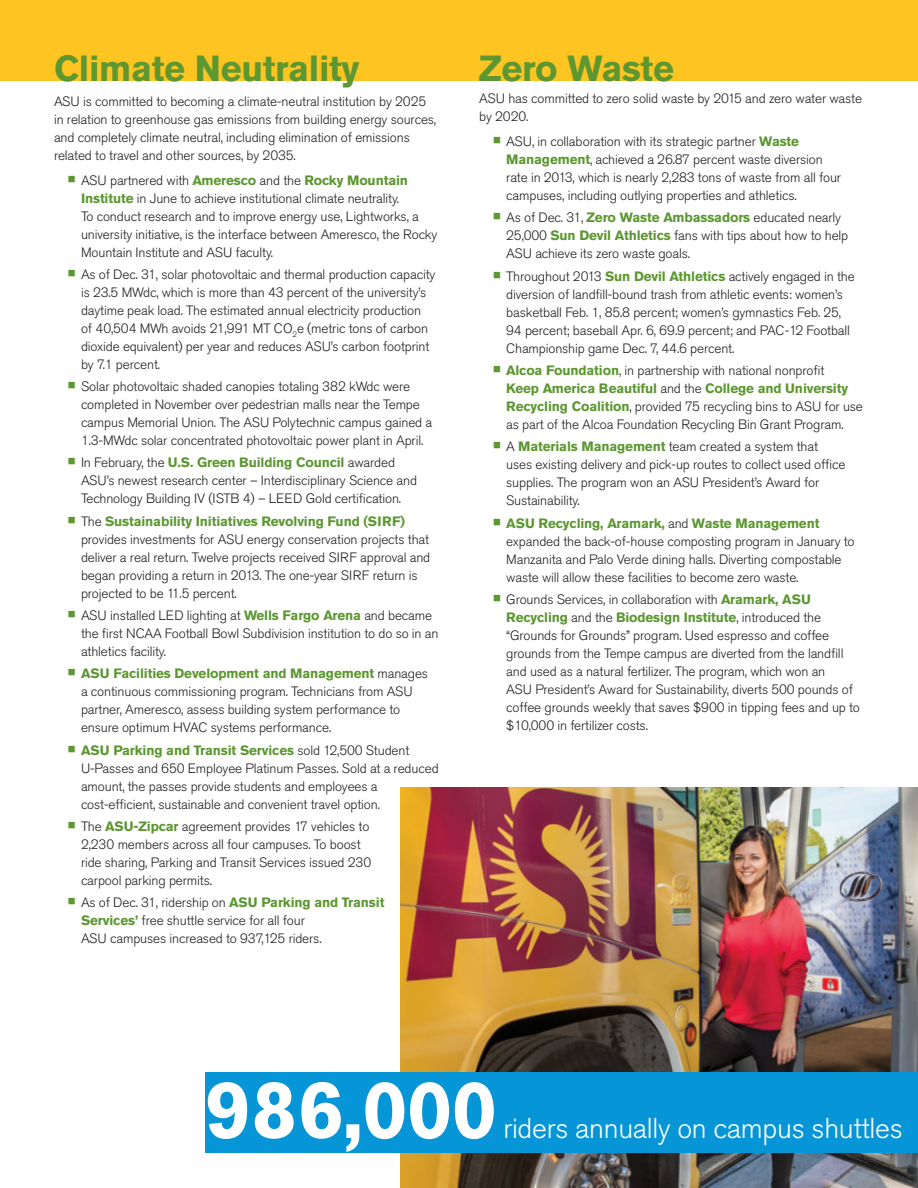
<style>
.page{position:relative;width:918px;height:1188px;background:#fff}
.page>*{position:absolute;margin:0;border:0;box-sizing:border-box;transform-origin:0 0}
.t1{font:700 81px "Akzidenz Grotesk Pro";color:#fff}
.Subheading{font:700 36px "Akzidenz Grotesk Pro";letter-spacing:-.01em;color:#5c9731}
.bullet_text{font:700 36px "Akzidenz Grotesk Pro";letter-spacing:-.01em;color:#5c9731}
.t2{font:300 28.5px "Akzidenz Grotesk Pro";letter-spacing:-.01em;color:#fff}
.bullet_text-2{font:300 13.5px/18px "Akzidenz Grotesk Pro";letter-spacing:-.01em;color:#231f20}
.s1{font-weight:700;font-size:25.5px;color:#5c9731}
.s2{font-weight:700;color:#5c9731}
</style>
<div class="page">
<div style="left:0;top:0;width:918px;height:81px;background:#fec422"></div>
<img style="left:401px;top:787px;width:517px;height:401px">
<div style="left:205px;top:1072px;width:713px;height:81px;background:#0696d7"></div>
<p class="Subheading" style="left:54px;top:45px;width:307px">Climate Neutrality</p>
<p class="bullet_text-2" style="left:54px;top:92px;width:384px">ASU is committed to becoming a climate-neutral institution by 2025 in relation to greenhouse gas emissions from building energy sources, and completely climate neutral, including elimination of emissions related to travel and other sources, by 2035.</p>
<p class="bullet_text-2" style="left:81px;top:171px;width:358px;text-indent:-14px"><span class="s1">•</span> ASU partnered with <span class="s2">Ameresco</span> and the <span class="s2">Rocky Mountain Institute</span> in June to achieve institutional climate neutrality.<br>To conduct research and to improve energy use, Lightworks, a university initiative, is the interface between Ameresco, the Rocky Mountain Institute and ASU faculty.</p>
<p class="bullet_text-2" style="left:81px;top:265px;width:356px;text-indent:-14px"><span class="s1">•</span> As of Dec. 31, solar photovoltaic and thermal production capacity is 23.5 MWdc, which is more than 43 percent of the university’s daytime peak load. The estimated annual electricity production of 40,504 MWh avoids 21,991 MT CO<sub>2</sub>e (metric tons of carbon dioxide equivalent) per year and reduces ASU’s carbon footprint by 7.1 percent.</p>
<p class="bullet_text-2" style="left:81px;top:377px;width:353px;text-indent:-14px"><span class="s1">•</span> Solar photovoltaic shaded canopies totaling 382 kWdc were completed in November over pedestrian malls near the Tempe campus Memorial Union. The ASU Polytechnic campus gained a 1.3-MWdc solar concentrated photovoltaic power plant in April.</p>
<p class="bullet_text-2" style="left:81px;top:454px;width:338px;text-indent:-14px"><span class="s1">•</span> In February, the <span class="s2">U.S. Green Building Council</span> awarded<br>ASU’s newest research center – Interdisciplinary Science and<br>Technology Building IV (ISTB 4) – LEED Gold certification.</p>
<p class="bullet_text-2" style="left:81px;top:512px;width:351px;text-indent:-14px"><span class="s1">•</span> The <span class="s2">Sustainability Initiatives Revolving Fund (SIRF) </span>provides investments for ASU energy conservation projects that deliver a real return. Twelve projects received SIRF approval and began providing a return in 2013. The one-year SIRF return is projected to be 11.5 percent.</p>
<p class="bullet_text-2" style="left:81px;top:606px;width:359px;text-indent:-14px"><span class="s1">•</span> ASU installed LED lighting at <span class="s2">Wells Fargo Arena</span> and became the first NCAA Football Bowl Subdivision institution to do so in an athletics facility.</p>
<p class="bullet_text-2" style="left:81px;top:665px;width:349px;text-indent:-14px"><span class="s1">•</span> <span class="s2">ASU Facilities Development and Management</span> manages a continuous commissioning program. Technicians from ASU partner, Ameresco, assess building system performance to ensure optimum HVAC systems performance.</p>
<p class="bullet_text-2" style="left:81px;top:741px;width:359px;text-indent:-14px"><span class="s1">•</span> <span class="s2">ASU Parking and Transit Services</span> sold 12,500 Student U-Passes and 650 Employee Platinum Passes. Sold at a reduced amount, the passes provide students and employees a cost-efficient, sustainable and convenient travel option.</p>
<p class="bullet_text-2" style="left:81px;top:817px;width:292px;text-indent:-14px"><span class="s1">•</span> The <span class="s2">ASU-Zipcar</span> agreement provides 17 vehicles to 2,230 members across all four campuses. To boost ride sharing, Parking and Transit Services issued 230 carpool parking permits.</p>
<p class="bullet_text-2" style="left:81px;top:894px;width:305px;text-indent:-14px"><span class="s1">•</span> As of Dec. 31, ridership on <span class="s2">ASU Parking and Transit<br>Services’</span> free shuttle service for all four<br>ASU campuses increased to 937,125 riders.</p>
<p class="bullet_text" style="left:479px;top:45px;width:196px">Zero Waste</p>
<p class="bullet_text-2" style="left:479px;top:90px;width:384px">ASU has committed to zero solid waste by 2015 and zero water waste by 2020.</p>
<p class="bullet_text-2" style="left:506px;top:132px;width:336px;text-indent:-14px"><span class="s1">•</span> ASU, in collaboration with its strategic partner <span class="s2">Waste Management</span>, achieved a 26.87 percent waste diversion rate in 2013, which is nearly 2,283 tons of waste from all four campuses, including outlying properties and athletics.</p>
<p class="bullet_text-2" style="left:506px;top:209px;width:344px;text-indent:-14px"><span class="s1">•</span> As of Dec. 31, <span class="s2">Zero Waste Ambassadors</span> educated nearly<br>25,000 <span class="s2">Sun Devil Athletics</span> fans with tips about how to help<br>ASU achieve its zero waste goals.</p>
<p class="bullet_text-2" style="left:506px;top:267px;width:350px;text-indent:-14px"><span class="s1">•</span> Throughout 2013 <span class="s2">Sun Devil Athletics</span> actively engaged in the diversion of landfill-bound trash from athletic events: women’s basketball Feb. 1, 85.8 percent; women’s gymnastics Feb. 25, 94 percent; baseball Apr. 6, 69.9 percent; and PAC-12 Football Championship game Dec. 7, 44.6 percent.</p>
<p class="bullet_text-2" style="left:506px;top:361px;width:358px;text-indent:-14px"><span class="s1">•</span> <span class="s2">Alcoa Foundation</span>, in partnership with national nonprofit<br><span class="s2">Keep America Beautiful</span> and the <span class="s2">College and University Recycling Coalition</span>, provided 75 recycling bins to ASU for use as part of the Alcoa Foundation Recycling Bin Grant Program.</p>
<p class="bullet_text-2" style="left:506px;top:438px;width:341px;text-indent:-14px"><span class="s1">•</span> A <span class="s2">Materials Management</span> team created a system that uses existing delivery and pick-up routes to collect used office supplies. The program won an ASU President’s Award for Sustainability.</p>
<p class="bullet_text-2" style="left:506px;top:514px;width:350px;text-indent:-14px"><span class="s1">•</span> <span class="s2">ASU Recycling, Aramark,</span> and <span class="s2">Waste Management </span>expanded the back-of-house composting program in January to Manzanita and Palo Verde dining halls. Diverting compostable waste will allow these facilities to become zero waste.</p>
<p class="bullet_text-2" style="left:506px;top:590px;width:355px;text-indent:-14px"><span class="s1">•</span> Grounds Services, in collaboration with <span class="s2">Aramark, ASU Recycling</span> and the <span class="s2">Biodesign Institute</span>, introduced the “Grounds for Grounds” program. Used espresso and coffee grounds from the Tempe campus are diverted from the landfill and used as a natural fertilizer. The program, which won an<br>ASU President’s Award for Sustainability, diverts 500 pounds of coffee grounds weekly that saves $900 in tipping fees and up to $10,000 in fertilizer costs.</p>
<p class="t1" style="left:205px;top:1057px;width:293px">986,000</p>
<p class="t2" style="left:503px;top:1109px;width:401px">riders annually on campus shuttles</p>
</div>
